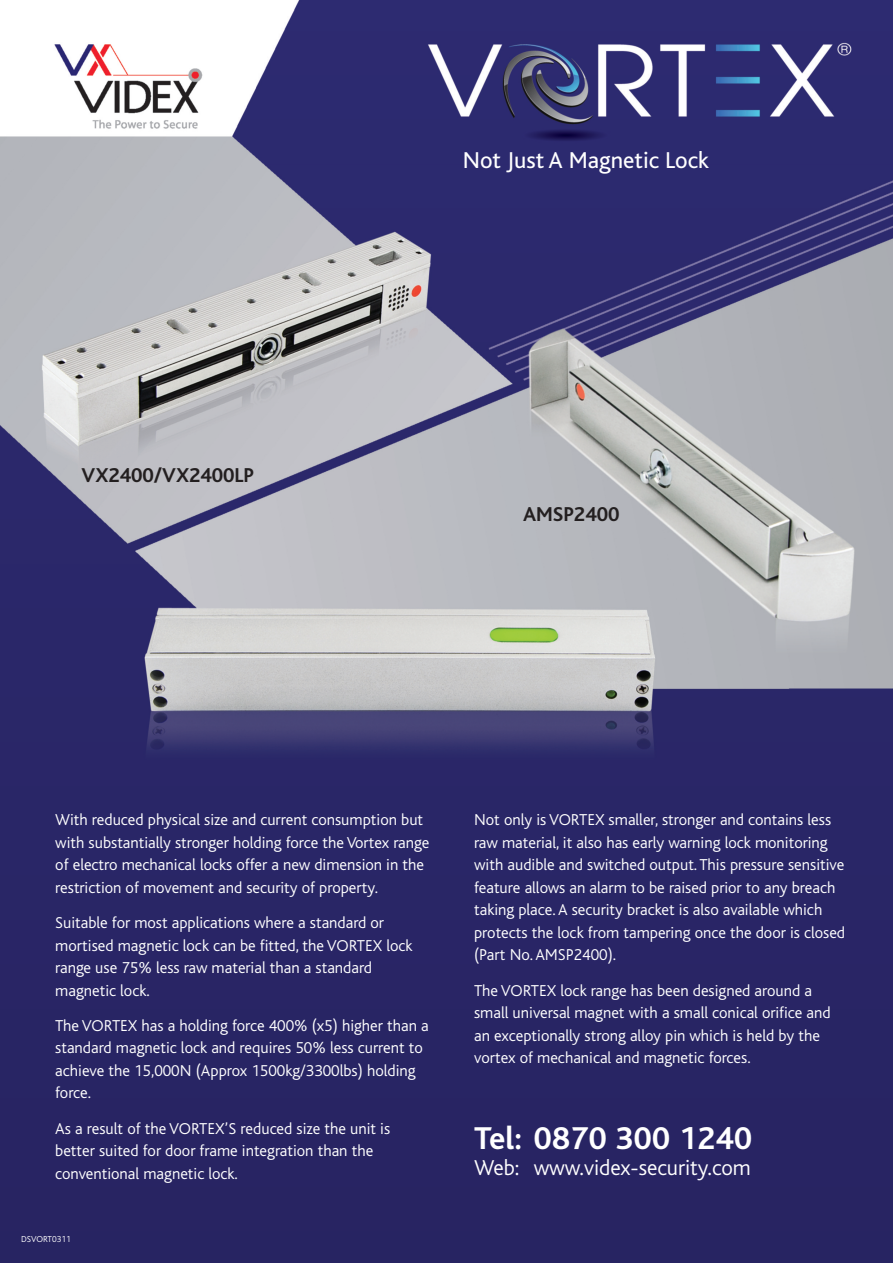
<style>
.page{position:relative;width:893px;height:1263px;background:#fff}
.page>*{position:absolute;margin:0;border:0;box-sizing:border-box;transform-origin:0 0}
.t1{font:700 33px "Bliss";letter-spacing:.015em;color:#fff}
.t2{font:24px "Bliss";color:#fff}
.t3{font:300 22.5px "Bliss";color:#fff}
.t4{font:700 21px "Bliss";color:#231f20}
.t5{font:300 16.5px/22.5px "Bliss";color:#fff}
.t6{font:300 9px "Bliss";color:#fff}
</style>
<div class="page">
<img style="left:0;top:0;width:893px;height:1263px">
<h2 class="t2" style="left:463px;top:152px;width:248px">Not Just A Magnetic Lock</h2>
<p class="t4" style="left:82px;top:468px;width:174px">VX2400/VX2400LP</p>
<p class="t4" style="left:523px;top:507px;width:98px">AMSP2400</p>
<p class="t5" style="left:55px;top:810px;width:376px">With reduced physical size and current consumption but with substantially stronger holding force the Vortex range of electro mechanical locks offer a new dimension in the restriction of movement and security of property.</p>
<p class="t5" style="left:55px;top:913px;width:359px">Suitable for most applications where a standard or mortised magnetic lock can be fitted, the VORTEX lock range use 75% less raw material than a standard magnetic lock.</p>
<p class="t5" style="left:55px;top:1016px;width:375px">The VORTEX has a holding force 400% (x5) higher than a standard magnetic lock and requires 50% less current to achieve the 15,000N (Approx 1500kg/3300lbs) holding force.</p>
<p class="t5" style="left:55px;top:1119px;width:336px">As a result of the VORTEX’S reduced size the unit is better suited for door frame integration than the conventional magnetic lock.</p>
<p class="t6" style="left:21px;top:1236px;width:51px">DSVORT0311</p>
<p class="t5" style="left:474px;top:810px;width:372px">Not only is VORTEX smaller, stronger and contains less raw material, it also has early warning lock monitoring with audible and switched output. This pressure sensitive feature allows an alarm to be raised prior to any breach taking place.A security bracket is also available which protects the lock from tampering once the door is closed (Part No.AMSP2400).</p>
<p class="t5" style="left:474px;top:980px;width:358px">The VORTEX lock range has been designed around a small universal magnet with a small conical orifice and an exceptionally strong alloy pin which is held by the vortex of mechanical and magnetic forces.</p>
<h1 class="t1" style="left:474px;top:1127px;width:279px">Tel: 0870 300 1240</h1>
<h3 class="t3" style="left:474px;top:1160px;width:278px">Web: www.videx-security.com</h3>
</div>
